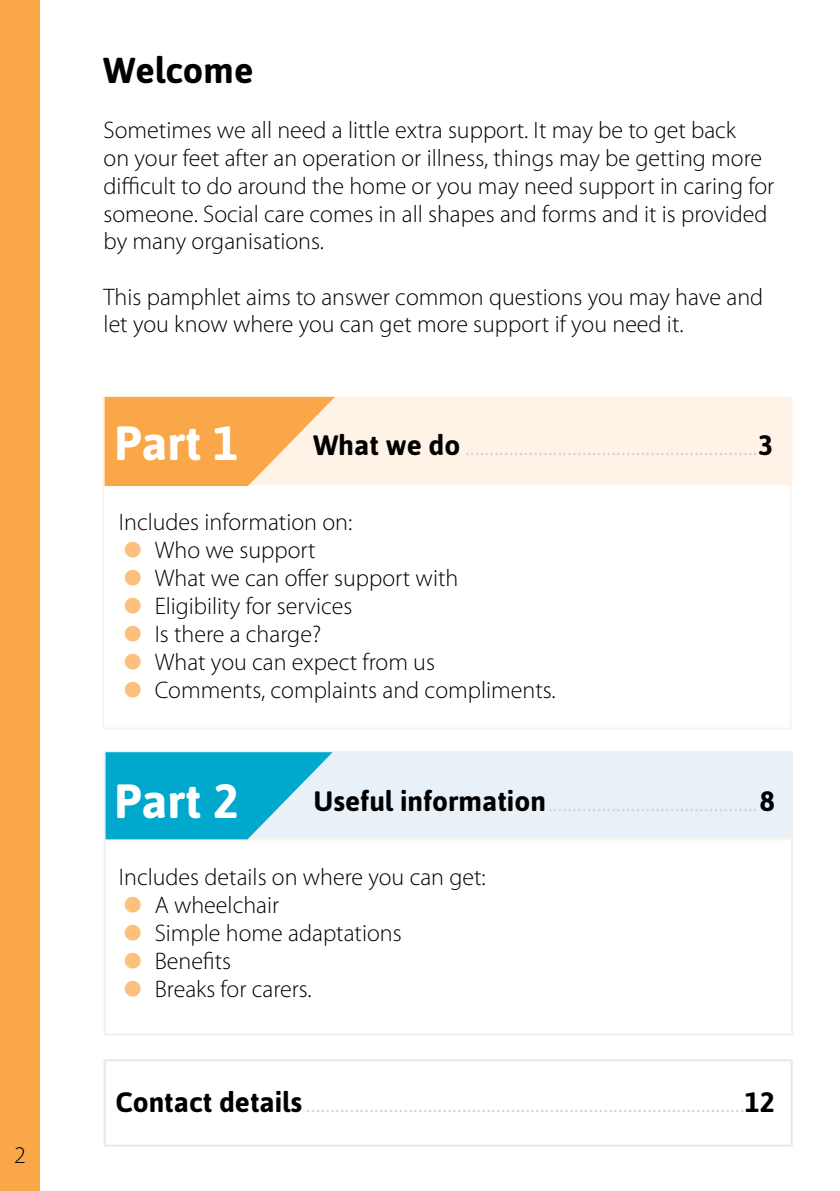
<style>
.page{position:relative;width:840px;height:1191px;background:#fff}
.page>*{position:absolute;margin:0;border:0;box-sizing:border-box;transform-origin:0 0}
.t1{font:700 48px "Asap";color:#fff}
.t2{font:700 36px "Asap";color:#000}
.t3{font:300 28px "Myriad Pro";color:#d1d3d4}
.t4{font:300 24px/28px "Myriad Pro";color:#000}
.s1{font-family:"Asap";font-weight:700;color:#000}
</style>
<div class="page">
<div style="left:106px;top:751px;width:686px;height:89px;background:#e8f1f7;border:2px solid #fff3e7"></div>
<div style="left:0;top:0;width:40px;height:1191px;background:#faa74a"></div>
<div style="left:106px;top:398px;width:686px;height:87px;background:#fff3e7"></div>
<div style="left:103px;top:751px;width:689px;height:284px;border:2px solid #e8f1f7"></div>
<svg style="left:103px;top:396px;width:234px;height:91px"></svg>
<svg style="left:105px;top:752px;width:227px;height:87px"></svg>
<div style="left:103px;top:1059px;width:689px;height:87px;border:2px solid #e6e7e8"></div>
<p class="t4" style="left:14px;top:1141px;width:13px">2</p>
<h2 class="t2" style="left:103px;top:49px;width:151px">Welcome</h2>
<p class="t4" style="left:103px;top:116px;width:671px">Sometimes we all need a little extra support. It may be to get back<br>on your feet after an operation or illness, things may be getting more difficult to do around the home or you may need support in caring for someone. Social care comes in all shapes and forms and it is provided by many organisations.</p>
<p class="t4" style="left:103px;top:283px;width:661px">This pamphlet aims to answer common questions you may have and let you know where you can get more support if you need it.</p>
<h1 class="t1" style="left:114px;top:415px;width:126px">Part 1</h1>
<p class="t3" style="left:313px;top:428px;width:461px"><span class="s1">What we do</span> ............................................................<span class="s1">3</span></p>
<p class="t4" style="left:155px;top:508px;width:402px;text-indent:-36px">Includes information on:<br>Who we support<br>What we can offer support with<br>Eligibility for services<br>Is there a charge?<br>What you can expect from us<br>Comments, complaints and compliments.</p>
<h1 class="t1" style="left:114px;top:773px;width:126px">Part 2</h1>
<p class="t3" style="left:313px;top:784px;width:462px"><span class="s1">Useful information</span>...........................................<span class="s1">8</span></p>
<p class="t4" style="left:155px;top:863px;width:332px;text-indent:-36px">Includes details on where you can get:<br>A wheelchair<br>Simple home adaptations<br>Benefits<br>Breaks for carers.</p>
<p class="t3" style="left:115px;top:1085px;width:660px"><span class="s1">Contact details</span> ..........................................................................................<span class="s1">12</span></p>
</div>
